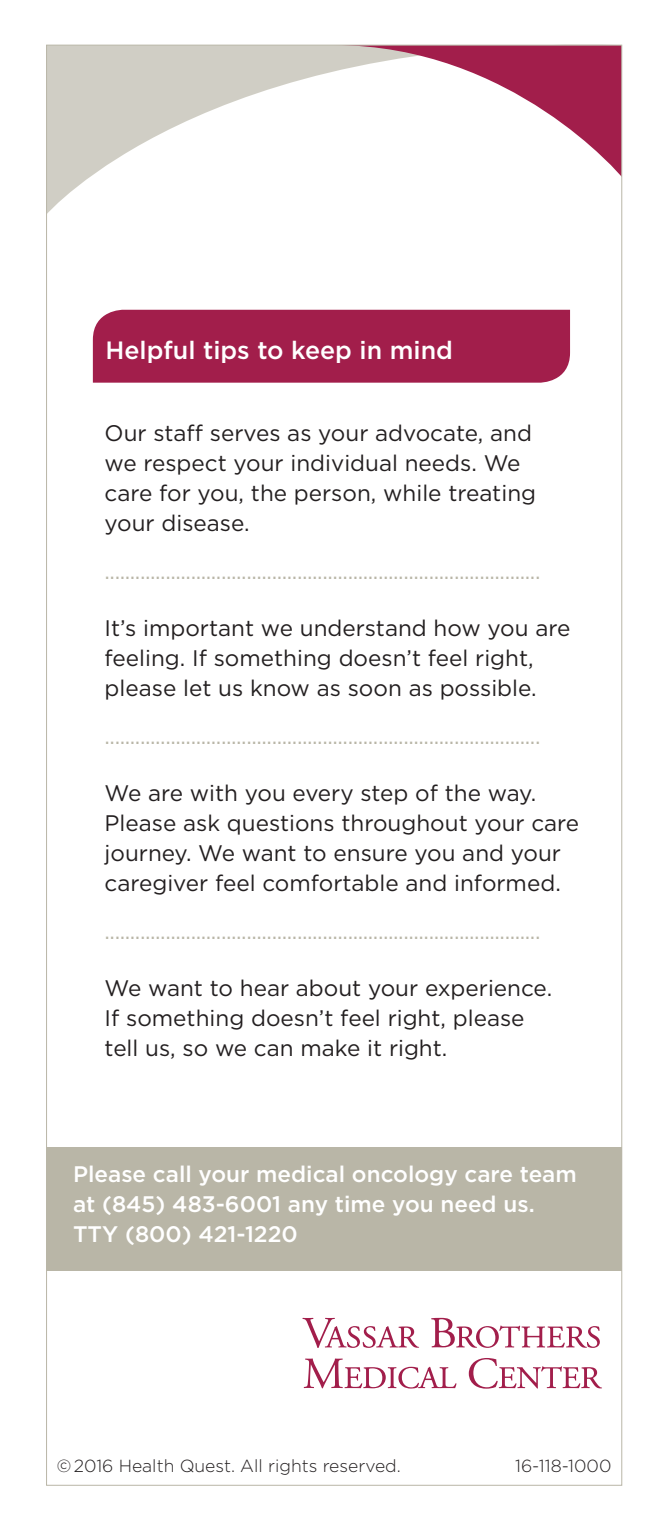
<style>
.page{position:relative;width:667px;height:1529px;background:#fff}
.page>*{position:absolute;margin:0;border:0;box-sizing:border-box;transform-origin:0 0}
.t1{font:500 25px "Gotham";color:#fff}
.t2{font:22.5px/30px "Gotham";color:#231f20}
.t3{font:22.5px "Gotham";color:#b9b6a7}
.t4{font:500 22.5px/30px "Gotham";color:#fff}
.t5{font:300 17.5px "Gotham";color:#231f20}
</style>
<div class="page">
<div style="left:47px;top:1148px;width:575px;height:123px;background:#b9b6a7"></div>
<svg style="left:47px;top:44px;width:575px;height:169px"></svg>
<svg style="left:334px;top:47px;width:286px;height:130px"></svg>
<svg style="left:302px;top:1318px;width:117px;height:30px"></svg>
<svg style="left:431px;top:1318px;width:169px;height:30px"></svg>
<svg style="left:304px;top:1358px;width:152px;height:30px"></svg>
<svg style="left:469px;top:1358px;width:133px;height:31px"></svg>
<div style="left:93px;top:310px;width:477px;height:73px;background:#a21e4b"></div>
<p class="t1" style="left:105px;top:333px;width:349px">Helpful tips to keep in mind</p>
<p class="t2" style="left:105px;top:418px;width:433px">Our staff serves as your advocate, and we respect your individual needs. We care for you, the person, while treating your disease.</p>
<p class="t3" style="left:105px;top:556px;width:437px">......................................................................................</p>
<p class="t2" style="left:105px;top:613px;width:467px">It’s important we understand how you are feeling. If something doesn’t feel right, please let us know as soon as possible.</p>
<p class="t3" style="left:105px;top:721px;width:437px">......................................................................................</p>
<p class="t2" style="left:105px;top:778px;width:476px">We are with you every step of the way.<br>Please ask questions throughout your care journey. We want to ensure you and your caregiver feel comfortable and informed.</p>
<p class="t3" style="left:105px;top:916px;width:437px">......................................................................................</p>
<p class="t2" style="left:105px;top:973px;width:449px">We want to hear about your experience.<br>If something doesn’t feel right, please tell us, so we can make it right.</p>
<p class="t4" style="left:73px;top:1159px;width:505px">Please call your medical oncology care team at (845) 483-6001 any time you need us.<br>TTY (800) 421-1220</p>
<p class="t5" style="left:57px;top:1455px;width:345px">© 2016 Health Quest. All rights reserved.</p>
<p class="t5" style="left:515px;top:1455px;width:98px">16-118-1000</p>
</div>
